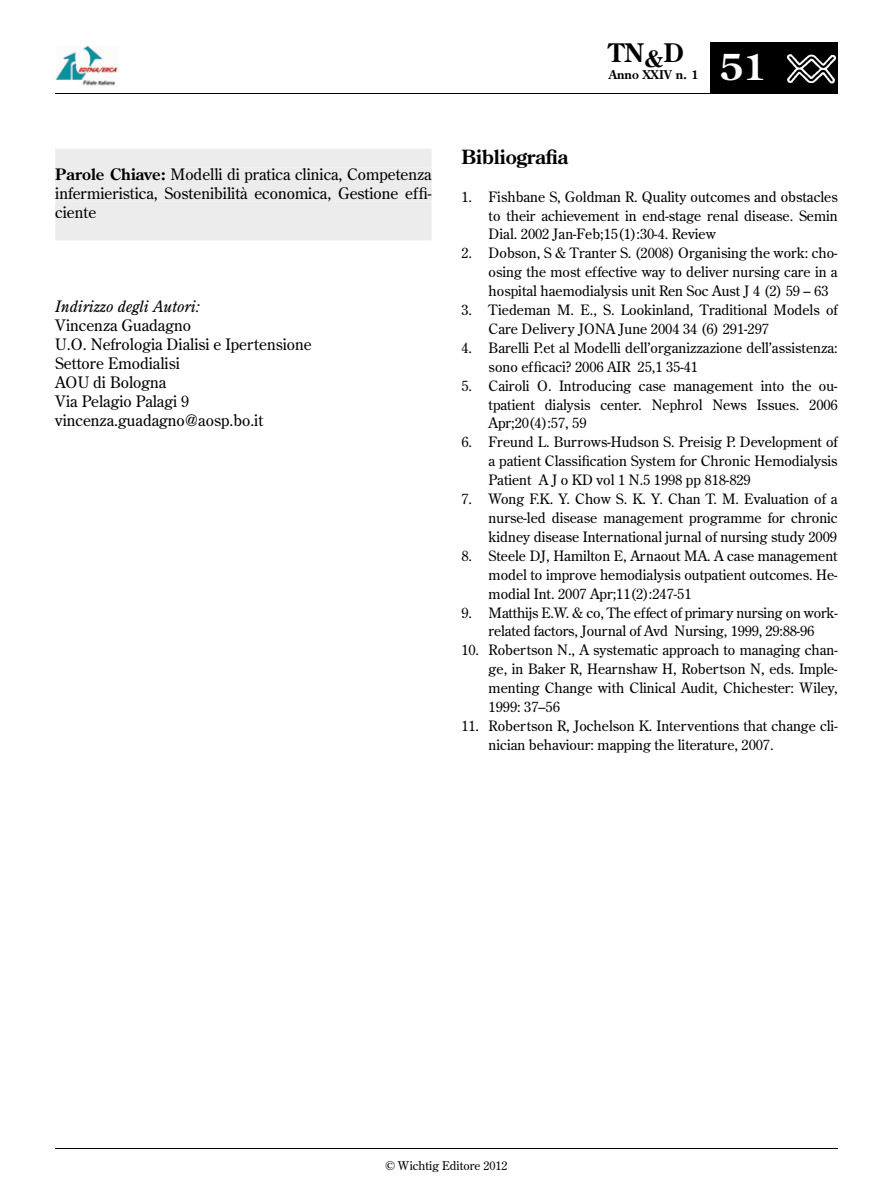
<style>
.page{position:relative;width:893px;height:1191px;background:#fff}
.page>*{position:absolute;margin:0;border:0;box-sizing:border-box;transform-origin:0 0}
.t1{font:700 36px "Century Old Style Std";color:#fff}
.t2{font:700 25.5px "Century Old Style Std";color:#000}
.t3{font:700 19.5px "Century Old Style Std";color:#000}
.t4{font:15.75px/18.9px "Century Old Style Std";color:#000}
.t5{font:italic 15.75px "Century Old Style Std";color:#000}
.t6{font:14.25px/18.9px "Century Old Style Std";color:#000;text-align:justify}
.t7{font:12px "Century Old Style Std";color:#000}
.t8{font:700 12px "Century Old Style Std";color:#000}
.s1{font-weight:700}
</style>
<div class="page">
<img style="left:55px;top:46px;width:63px;height:40px">
<hr style="left:55px;top:94px;width:783px;height:1px;background:#000">
<div style="left:710px;top:43px;width:128px;height:51px;background:#000"></div>
<img style="left:787px;top:54px;width:49px;height:30px">
<hr style="left:55px;top:1147px;width:783px;height:1px;background:#000">
<div style="left:55px;top:149px;width:377px;height:91px;background:#ececec"></div>
<div style="left:56px;top:168px;width:109px;height:12px;background:#ececec"></div>
<div style="left:166px;top:168px;width:266px;height:15px;background:#ececec"></div>
<div style="left:56px;top:187px;width:375px;height:14px;background:#ececec"></div>
<div style="left:56px;top:206px;width:40px;height:12px;background:#ececec"></div>
<p class="t4" style="left:55px;top:164px;width:378px;text-align:justify"><span class="s1">Parole Chiave:</span> Modelli di pratica clinica, Competenza infermieristica, Sostenibilità economica, Gestione effi&shy;ciente</p>
<p class="t5" style="left:55px;top:297px;width:146px">Indirizzo degli Autori:</p>
<p class="t4" style="left:55px;top:316px;width:258px">Vincenza Guadagno<br>U.O. Nefrologia Dialisi e Ipertensione<br>Settore Emodialisi<br>AOU di Bologna<br>Via Pelagio Palagi 9 vincenza.guadagno@aosp.bo.it</p>
<h2 class="t2" style="left:609px;top:36px;width:76px">TN<sub>&amp;</sub>D</h2>
<p class="t8" style="left:609px;top:67px;width:91px">Anno XXIV n. 1</p>
<h1 class="t1" style="left:719px;top:44px;width:49px">51</h1>
<h3 class="t3" style="left:461px;top:144px;width:108px">bibliografia</h3>
<p class="t6" style="left:489px;top:187px;width:351px;text-indent:-27px">1. Fishbane S, Goldman R. Quality outcomes and obstacles to their achievement in end-stage renal disease. Semin Dial. 2002 Jan-Feb;15(1):30-4. Review</p>
<p class="t6" style="left:489px;top:243px;width:351px;text-indent:-27px">2. Dobson, S &amp; Tranter S. (2008) Organising the work: cho&shy;osing the most effective way to deliver nursing care in a hospital haemodialysis unit Ren Soc Aust J 4 (2) 59 – 63</p>
<p class="t6" style="left:489px;top:300px;width:351px;text-indent:-27px">3. Tiedeman M. E., S. Lookinland, Traditional Models of<br>Care Delivery JONA June 2004 34 (6) 291-297</p>
<p class="t6" style="left:489px;top:338px;width:351px;text-indent:-27px">4. Barelli P.et al Modelli dell’organizzazione dell’assistenza: sono efficaci? 2006 AIR 25,1 35-41</p>
<p class="t6" style="left:489px;top:376px;width:351px;text-indent:-27px">5. Cairoli O. Introducing case management into the ou&shy;tpatient dialysis center. Nephrol News Issues. 2006<br>Apr;20(4):57, 59</p>
<p class="t6" style="left:489px;top:432px;width:350px;text-indent:-27px">6. Freund L. Burrows-Hudson S. Preisig P. Development of a patient Classification System for Chronic Hemodialysis Patient A J o KD vol 1 N.5 1998 pp 818-829</p>
<p class="t6" style="left:489px;top:489px;width:351px;text-indent:-27px">7. Wong F.K. Y. Chow S. K. Y. Chan T. M. Evaluation of a nurse-led disease management programme for chronic kidney disease International jurnal of nursing study 2009</p>
<p class="t6" style="left:489px;top:546px;width:350px;text-indent:-27px">8. Steele DJ, Hamilton E, Arnaout MA. A case management model to improve hemodialysis outpatient outcomes. He&shy;modial Int. 2007 Apr;11(2):247-51</p>
<p class="t6" style="left:461px;top:602px;width:378px;text-align:center">9. Matthijs E.W. &amp; co, The effect of primary nursing on work&shy;related factors, Journal of Avd Nursing, 1999, 29:88-96</p>
<p class="t6" style="left:489px;top:640px;width:351px;text-indent:-27px">10. Robertson N., A systematic approach to managing chan&shy;ge, in Baker R, Hearnshaw H, Robertson N, eds. Imple&shy;menting Change with Clinical Audit, Chichester: Wiley, 1999: 37–56</p>
<p class="t6" style="left:489px;top:716px;width:351px;text-indent:-27px">11. Robertson R, Jochelson K. Interventions that change cli&shy;nician behaviour: mapping the literature, 2007.</p>
<p class="t7" style="left:385px;top:1158px;width:124px">© Wichtig Editore 2012</p>
</div>
